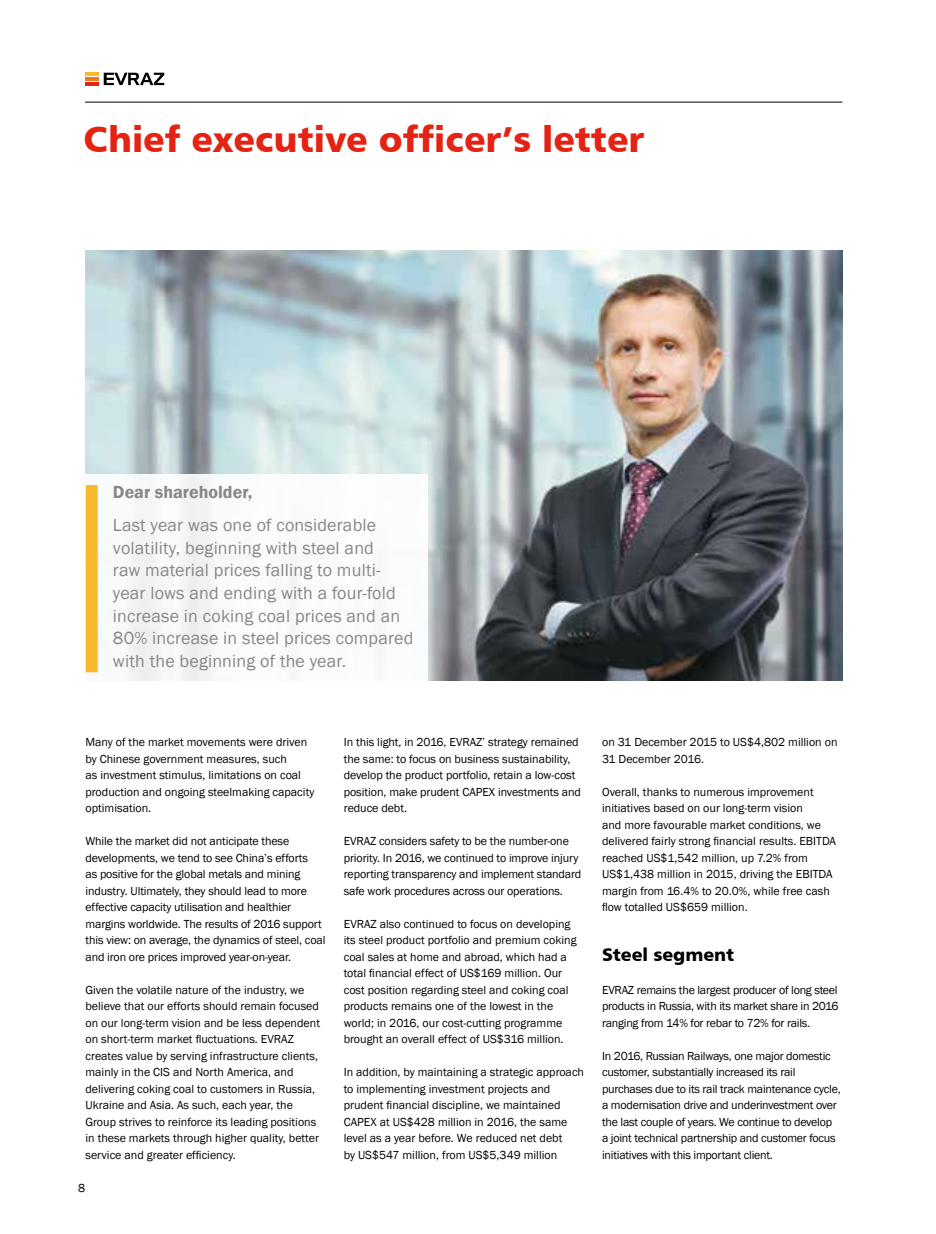
<style>
.page{position:relative;width:936px;height:1234px;background:#fff}
.page>*{position:absolute;margin:0;border:0;box-sizing:border-box;transform-origin:0 0}
.t1{font:36px "Humanist 777 BT Black B";color:#e42313}
.t2{font:18px/22.5px "Franklin Gothic";letter-spacing:.01em;color:#878787}
.t3{font:600 18px "Franklin Gothic";color:#878787}
.t4{font:18px "Humanist 777 BT Black B";color:#000}
.t5{font:12px/16.5px "Franklin Gothic";color:#000}
.t6{font:12px/16.5px "Franklin Gothic";letter-spacing:-.02em;color:#000}
</style>
<div class="page">
<img style="left:85px;top:251px;width:757px;height:429px">
<div style="left:55px;top:474px;width:372px;height:216px;background:#fff"></div>
<div style="left:86px;top:485px;width:12px;height:187px;background:#fab82d"></div>
<hr style="left:85px;top:102px;width:757px;height:1px;background:#000">
<hr style="left:85px;top:73px;width:14px;height:3px;background:#fab82d">
<hr style="left:85px;top:77px;width:14px;height:3px;background:#ef7918">
<hr style="left:85px;top:82px;width:14px;height:3px;background:#e42313">
<svg style="left:104px;top:73px;width:60px;height:12px"></svg>
<h1 class="t1" style="left:83px;top:116px;width:562px">Chief executive officer’s letter</h1>
<h2 class="t3" style="left:113px;top:481px;width:141px">Dear shareholder,</h2>
<p class="t2" style="left:113px;top:514px;width:302px">Last year was one of considerable volatility, beginning with steel and<br>raw material prices falling to multi&shy;year lows and ending with a four-fold increase in coking coal prices and an 80% increase in steel prices compared with the beginning of the year.</p>
<p class="t5" style="left:85px;top:734px;width:230px">Many of the market movements were driven by Chinese government measures, such<br>as investment stimulus, limitations on coal production and ongoing steelmaking capacity optimisation.</p>
<p class="t5" style="left:85px;top:833px;width:241px">While the market did not anticipate these developments, we tend to see China’s efforts<br>as positive for the global metals and mining industry. Ultimately, they should lead to more effective capacity utilisation and healthier margins worldwide. The results of 2016 support this view: on average, the dynamics of steel, coal and iron ore prices improved year-on-year.</p>
<p class="t5" style="left:85px;top:981px;width:236px">Given the volatile nature of the industry, we believe that our efforts should remain focused on our long-term vision and be less dependent on short-term market fluctuations. EVRAZ creates value by serving infrastructure clients, mainly in the CIS and North America, and delivering coking coal to customers in Russia, Ukraine and Asia. As such, each year, the Group strives to reinforce its leading positions in these markets through higher quality, better service and greater efficiency.</p>
<p class="t5" style="left:78px;top:1179px;width:9px">8</p>
<p class="t5" style="left:344px;top:734px;width:239px">In this light, in 2016, EVRAZ’ strategy remained the same: to focus on business sustainability, develop the product portfolio, retain a low-cost position, make prudent CAPEX investments and reduce debt.</p>
<p class="t5" style="left:344px;top:833px;width:239px">EVRAZ considers safety to be the number-one priority. In 2016, we continued to improve injury reporting transparency and implement standard safe work procedures across our operations.</p>
<p class="t5" style="left:344px;top:915px;width:234px">EVRAZ also continued to focus on developing its steel product portfolio and premium coking coal sales at home and abroad, which had a total financial effect of US$169 million. Our cost position regarding steel and coking coal products remains one of the lowest in the world; in 2016, our cost-cutting programme brought an overall effect of US$316 million.</p>
<p class="t5" style="left:344px;top:1064px;width:242px">In addition, by maintaining a strategic approach to implementing investment projects and prudent financial discipline, we maintained CAPEX at US$428 million in 2016, the same level as a year before. We reduced net debt<br>by US$547 million, from US$5,349 million</p>
<p class="t5" style="left:602px;top:734px;width:237px">on 31 December 2015 to US$4,802 million on<br>31 December 2016.</p>
<p class="t5" style="left:602px;top:783px;width:235px">Overall, thanks to numerous improvement initiatives based on our long-term vision<br>and more favourable market conditions, we delivered fairly strong financial results. EBITDA reached US$1,542 million, up 7.2% from US$1,438 million in 2015, driving the EBITDA margin from 16.4% to 20.0%, while free cash flow totalled US$659 million.</p>
<h2 class="t4" style="left:602px;top:942px;width:133px">Steel segment</h2>
<p class="t5" style="left:602px;top:981px;width:238px;text-align:justify">EVRAZ remains the largest producer of long steel products in Russia, with its market share in 2016 ranging from 14% for rebar to 72% for rails.</p>
<p class="t6" style="left:602px;top:1047px;width:240px">In 2016, Russian Railways, one major domestic customer, substantially increased its rail purchases due to its rail track maintenance cycle, a modernisation drive and underinvestment over the last couple of years. We continue to develop a joint technical partnership and customer focus initiatives with this important client.</p>
</div>
